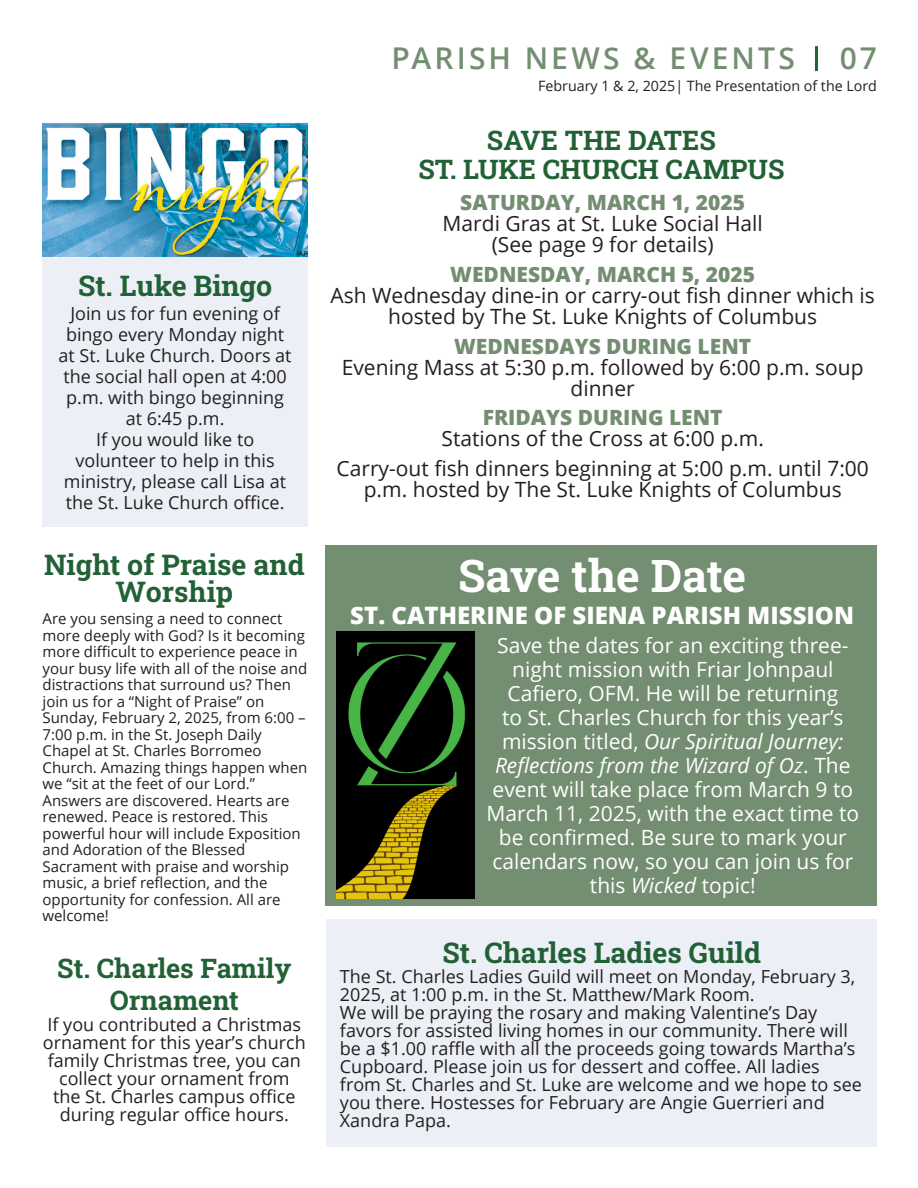
<style>
.page{position:relative;width:918px;height:1188px;background:#fff}
.page>*{position:absolute;margin:0;border:0;box-sizing:border-box;transform-origin:0 0}
.Secondary_Subhead{font:700 45px "Roboto Slab";letter-spacing:-.005em;color:#fff}
.Page_Title{font:600 30px "Open Sans";letter-spacing:.105em;color:#738e70}
.Secondary_Subhead-2{font:700 28.5px/27px "Roboto Slab";color:#226136;text-align:center}
.t1{font:700 27px/32.4px "Roboto Slab";color:#226136;text-align:center}
.Secondary_Subhead-3{font:800 24px "Open Sans";color:#fff}
.t2{font:21px/21px "Open Sans";color:#231f20;text-align:center}
.Secondary_Subhead-4{font:21px/24px "Open Sans";color:#fff;text-align:center}
.Main_Body_Paragraph{font:18px/18px "Open Sans";color:#231f20;text-align:center}
.Main_Body_Paragraph-2{font:15px/16.5px "Open Sans";color:#231f20}
.t3{font:14.25px "Open Sans";color:#231f20}
.s1{font-weight:800;color:#738e70}
.s2{font-style:italic}
</style>
<div class="page">
<hr style="left:815px;top:46px;width:3px;height:25px;background:#226136">
<div style="left:43px;top:253px;width:265px;height:273px;background:#ecf0f6"></div>
<img style="left:43px;top:122px;width:265px;height:135px">
<div style="left:326px;top:545px;width:551px;height:361px;background:#738e70"></div>
<img style="left:337px;top:632px;width:138px;height:267px">
<div style="left:326px;top:919px;width:551px;height:228px;background:#ecf0f6"></div>
<p class="Secondary_Subhead-2" style="left:78px;top:272px;width:196px">St. Luke Bingo</p>
<p class="Main_Body_Paragraph" style="left:59px;top:302px;width:235px;line-height:21px">Join us for fun evening of bingo every Monday night at St. Luke Church. Doors at the social hall open at 4:00 p.m. with bingo beginning at 6:45 p.m.</p>
<p class="Main_Body_Paragraph" style="left:64px;top:428px;width:224px;line-height:21px">If you would like to volunteer to help in this ministry, please call Lisa at the St. Luke Church office.</p>
<p class="Secondary_Subhead-2" style="left:44px;top:550px;width:262px">Night of Praise and<br>Worship</p>
<p class="Main_Body_Paragraph-2" style="left:43px;top:610px;width:266px">Are you sensing a need to connect more deeply with God? Is it becoming more difficult to experience peace in your busy life with all of the noise and distractions that surround us? Then join us for a “Night of Praise” on<br>Sunday, February 2, 2025, from 6:00 –<br>7:00 p.m. in the St. Joseph Daily<br>Chapel at St. Charles Borromeo<br>Church. Amazing things happen when we “sit at the feet of our Lord.”<br>Answers are discovered. Hearts are renewed. Peace is restored. This powerful hour will include Exposition and Adoration of the Blessed<br>Sacrament with praise and worship music, a brief reflection, and the opportunity for confession. All are welcome!</p>
<p class="t1" style="left:57px;top:951px;width:236px">St. Charles Family<br>Ornament</p>
<p class="Main_Body_Paragraph" style="left:43px;top:1015px;width:264px">If you contributed a Christmas ornament for this year’s church family Christmas tree, you can collect your ornament from<br>the St. Charles campus office during regular office hours.</p>
<p class="Page_Title" style="left:840px;top:38px;width:39px">07</p>
<p class="Page_Title" style="left:392px;top:38px;width:405px">PARISH NEWS &amp; EVENTS</p>
<p class="t3" style="left:538px;top:76px;width:340px">February 1 &amp; 2, 2025| The Presentation of the Lord</p>
<p class="t1" style="left:487px;top:123px;width:231px">SAVE THE DATES</p>
<p class="t1" style="left:418px;top:153px;width:368px">ST. LUKE CHURCH CAMPUS</p>
<p class="t2" style="left:443px;top:191px;width:322px"><span class="s1">SATURDAY, MARCH 1, 2025<br></span>Mardi Gras at St. Luke Social Hall (See page 9 for details)</p>
<p class="t2" style="left:331px;top:263px;width:546px"><span class="s1">WEDNESDAY, MARCH 5, 2025<br></span>Ash Wednesday dine-in or carry-out fish dinner which is hosted by The St. Luke Knights of Columbus</p>
<p class="t2" style="left:342px;top:335px;width:523px"><span class="s1">WEDNESDAYS DURING LENT<br></span>Evening Mass at 5:30 p.m. followed by 6:00 p.m. soup dinner</p>
<p class="t2" style="left:442px;top:407px;width:324px"><span class="s1">FRIDAYS DURING LENT<br></span>Stations of the Cross at 6:00 p.m.</p>
<p class="t2" style="left:337px;top:458px;width:534px">Carry-out fish dinners beginning at 5:00 p.m. until 7:00 p.m. hosted by The St. Luke Knights of Columbus</p>
<p class="Secondary_Subhead" style="left:458px;top:545px;width:289px">Save the Date</p>
<p class="Secondary_Subhead-3" style="left:350px;top:597px;width:505px">ST. CATHERINE OF SIENA PARISH MISSION</p>
<p class="Secondary_Subhead-4" style="left:487px;top:632px;width:374px">Save the dates for an exciting three&shy;night mission with Friar Johnpaul Cafiero, OFM. He will be returning<br>to St. Charles Church for this year’s mission titled, <span class="s2">Our Spiritual Journey:<br>Reflections from the Wizard of Oz</span>. The event will take place from March 9 to March 11, 2025, with the exact time to be confirmed. Be sure to mark your calendars now, so you can join us for this <span class="s2">Wicked</span> topic!</p>
<p class="Secondary_Subhead-2" style="left:443px;top:938px;width:320px">St. Charles Ladies Guild</p>
<p class="Main_Body_Paragraph" style="left:340px;top:967px;width:517px;text-align:left">The St. Charles Ladies Guild will meet on Monday, February 3,<br>2025, at 1:00 p.m. in the St. Matthew/Mark Room.</p>
<p class="Main_Body_Paragraph" style="left:340px;top:1003px;width:523px;text-align:left">We will be praying the rosary and making Valentine’s Day favors for assisted living homes in our community. There will be a $1.00 raffle with all the proceeds going towards Martha’s Cupboard. Please join us for dessert and coffee. All ladies from St. Charles and St. Luke are welcome and we hope to see you there. Hostesses for February are Angie Guerrieri and Xandra Papa.</p>
</div>
